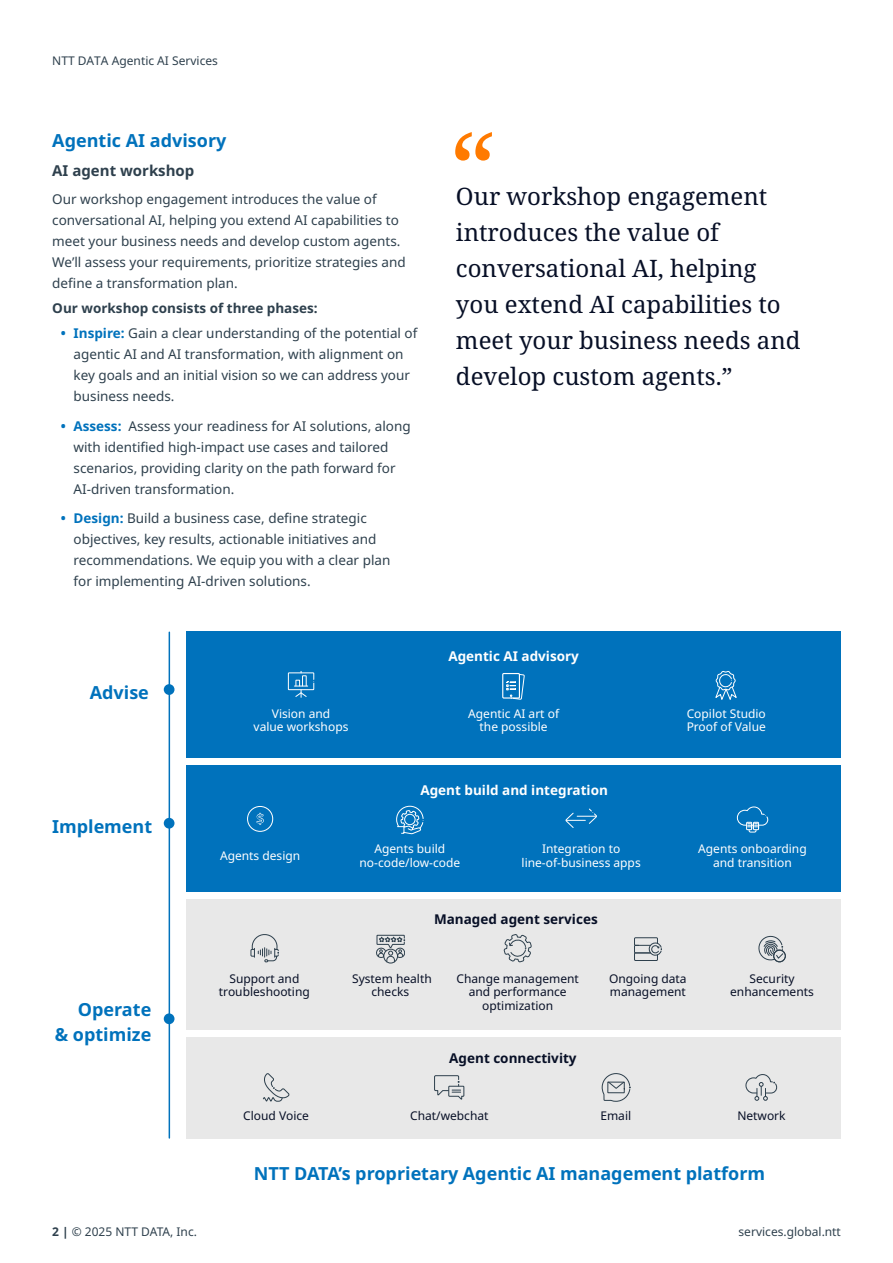
<style>
.page{position:relative;width:893px;height:1263px;background:#fff}
.page>*{position:absolute;margin:0;border:0;box-sizing:border-box;transform-origin:0 0}
.t1{font:24px/36px "Noto Serif";color:#070f26}
.t2{font:700 18px/24.8px "Noto Sans";color:#0072bc;text-align:right}
.t3{font:700 15px "Noto Sans";color:#2e404d}
.t4{font:13.5px/21px "Noto Sans";color:#2e404d}
.t5{font:700 13.5px "Noto Sans";color:#fff}
.t6{font:700 13.5px "Noto Sans";color:#070f26}
.t7{font:700 13.5px "Noto Sans";color:#2e404d}
.t8{font:12px/13.5px "Noto Sans";color:#fff;text-align:center}
.t9{font:12px/13.5px "Noto Sans";color:#070f26;text-align:center}
.t10{font:12px "Noto Sans";color:#2e404d}
.s1{font-weight:700;color:#0072bc}
.s2{font-weight:700}
</style>
<div class="page">
<hr style="left:169px;top:632px;width:1px;height:506px;background:#0072bc">
<div style="left:187px;top:631px;width:654px;height:127px;background:#0072bc"></div>
<div style="left:288px;top:672px;width:26px;height:18px;border:1px solid #fff"></div>
<svg style="left:294px;top:671px;width:20px;height:26px"></svg>
<svg style="left:715px;top:671px;width:22px;height:28px"></svg>
<div style="left:164px;top:684px;width:10px;height:11px;background:#0072bc;border-radius:50%"></div>
<div style="left:187px;top:765px;width:654px;height:126px;background:#0072bc"></div>
<svg style="left:247px;top:806px;width:26px;height:26px"></svg>
<svg style="left:397px;top:806px;width:27px;height:28px"></svg>
<svg style="left:566px;top:809px;width:31px;height:19px"></svg>
<svg style="left:737px;top:806px;width:31px;height:27px"></svg>
<div style="left:164px;top:818px;width:10px;height:10px;background:#0072bc;border-radius:50%"></div>
<div style="left:187px;top:899px;width:654px;height:130px;background:#e8e8e8"></div>
<svg style="left:250px;top:934px;width:29px;height:28px"></svg>
<div style="left:383px;top:949px;width:15px;height:14px;border:1px solid #2e404d;border-radius:50%"></div>
<svg style="left:376px;top:935px;width:29px;height:27px"></svg>
<svg style="left:504px;top:934px;width:27px;height:28px"></svg>
<svg style="left:634px;top:937px;width:28px;height:24px"></svg>
<div style="left:773px;top:950px;width:13px;height:12px;border:1px solid #2e404d;border-radius:50%"></div>
<svg style="left:758px;top:936px;width:26px;height:25px"></svg>
<div style="left:187px;top:1037px;width:654px;height:102px;background:#e8e8e8"></div>
<svg style="left:263px;top:1073px;width:27px;height:28px"></svg>
<svg style="left:434px;top:1075px;width:31px;height:24px"></svg>
<svg style="left:602px;top:1073px;width:28px;height:28px"></svg>
<svg style="left:746px;top:1074px;width:31px;height:26px"></svg>
<div style="left:164px;top:1013px;width:10px;height:11px;background:#0072bc;border-radius:50%"></div>
<svg style="left:455px;top:132px;width:37px;height:29px"></svg>
<svg style="left:502px;top:673px;width:22px;height:26px"></svg>
<p class="t10" style="left:52px;top:54px;width:167px">NTT DATA Agentic AI Services</p>
<h2 class="t2" style="left:52px;top:128px;width:176px">Agentic AI advisory</h2>
<p class="t3" style="left:52px;top:162px;width:144px">AI agent workshop</p>
<p class="t4" style="left:52px;top:189px;width:355px">Our workshop engagement introduces the value of conversational AI, helping you extend AI capabilities to meet your business needs and develop custom agents.<br>We’ll assess your requirements, prioritize strategies and define a transformation plan.</p>
<p class="t7" style="left:52px;top:300px;width:267px">Our workshop consists of three phases:</p>
<p class="t4" style="left:74px;top:323px;width:345px;text-indent:-13px"><span class="s1">• Inspire:</span> Gain a clear understanding of the potential of agentic AI and AI transformation, with alignment on key goals and an initial vision so we can address your business needs.</p>
<p class="t4" style="left:74px;top:416px;width:339px;text-indent:-13px"><span class="s1">• Assess:</span> Assess your readiness for AI solutions, along with identified high-impact use cases and tailored scenarios, providing clarity on the path forward for AI-driven transformation.</p>
<p class="t4" style="left:74px;top:508px;width:318px;text-indent:-13px"><span class="s1">• Design:</span> Build a business case, define strategic objectives, key results, actionable initiatives and recommendations. We equip you with a clear plan for implementing AI-driven solutions.</p>
<h2 class="t2" style="left:90px;top:680px;width:61px">Advise</h2>
<h1 class="t1" style="left:456px;top:179px;width:346px">Our workshop engagement introduces the value of conversational AI, helping you extend AI capabilities to meet your business needs and develop custom agents.”</h1>
<p class="t5" style="left:448px;top:649px;width:132px">Agentic AI advisory</p>
<p class="t8" style="left:254px;top:707px;width:96px">Vision and<br>value workshops</p>
<p class="t8" style="left:468px;top:707px;width:92px">Agentic AI art of the possible</p>
<p class="t8" style="left:687px;top:707px;width:81px;text-align:left">Copilot Studio<br>Proof of Value</p>
<h2 class="t2" style="left:52px;top:814px;width:101px">Implement</h2>
<h2 class="t2" style="left:55px;top:997px;width:98px">Operate<br>&amp; optimize</h2>
<p class="t10" style="left:52px;top:1225px;width:146px"><span class="s2">2 |</span> © 2025 NTT DATA, Inc.</p>
<p class="t5" style="left:420px;top:782px;width:189px">Agent build and integration</p>
<p class="t8" style="left:220px;top:849px;width:82px">Agents design</p>
<p class="t8" style="left:359px;top:842px;width:102px">Agents build no-code/low-code</p>
<p class="t8" style="left:522px;top:842px;width:121px">Integration to line-of-business apps</p>
<p class="t8" style="left:698px;top:842px;width:110px">Agents onboarding and transition</p>
<p class="t6" style="left:434px;top:911px;width:165px">Managed agent services</p>
<p class="t9" style="left:219px;top:972px;width:92px">Support and troubleshooting</p>
<p class="t9" style="left:352px;top:972px;width:81px">System health checks</p>
<p class="t9" style="left:456px;top:972px;width:124px">Change management and performance optimization</p>
<p class="t9" style="left:609px;top:972px;width:79px;text-align:left">Ongoing data management</p>
<p class="t9" style="left:730px;top:972px;width:85px">Security enhancements</p>
<p class="t6" style="left:449px;top:1050px;width:129px">Agent connectivity</p>
<p class="t9" style="left:243px;top:1109px;width:67px">Cloud Voice</p>
<p class="t9" style="left:410px;top:1109px;width:80px">Chat/webchat</p>
<p class="t9" style="left:600px;top:1109px;width:32px">Email</p>
<p class="t9" style="left:737px;top:1109px;width:50px">Network</p>
<h2 class="t2" style="left:254px;top:1161px;width:513px">NTT DATA’s proprietary Agentic AI management platform</h2>
<p class="t10" style="left:739px;top:1225px;width:104px">services.global.ntt</p>
</div>
